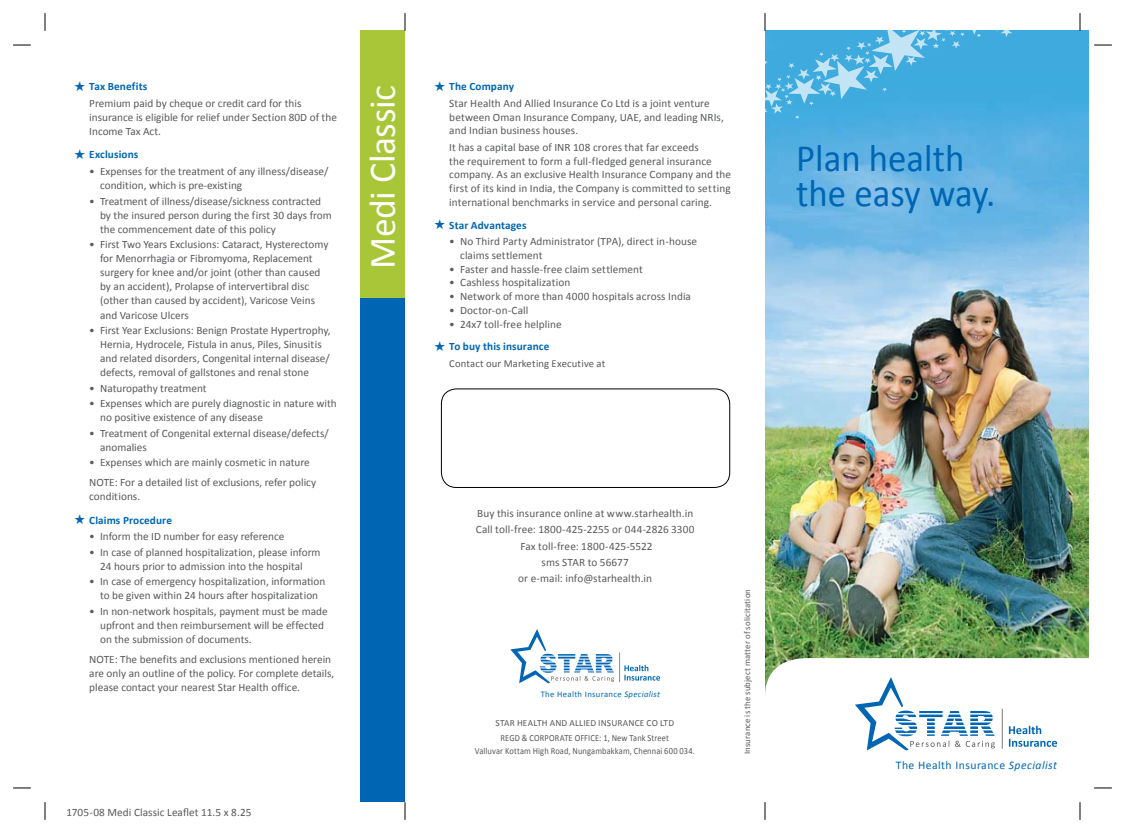
<style>
.page{position:relative;width:1125px;height:833px;background:#fff}
.page>*{position:absolute;margin:0;border:0;box-sizing:border-box;transform-origin:0 0}
.t1{font:38.75px/35px "Calibri";color:#0066b3;scale:.95 1}
.t2{font:37.5px "Calibri";letter-spacing:-.01em;color:#fff}
.t3{font:11.62px "Calibri";letter-spacing:.04em;color:#0066b3}
.t4{font:11.25px/14px "Calibri";color:#58595b}
.t5{font:700 11.25px "Calibri";letter-spacing:.01em;color:#0066b3}
.t6{font:10.62px "Calibri";letter-spacing:.01em;color:#58595b}
.t7{font:9.38px/14.8px "Calibri";letter-spacing:.015em;color:#58595b;text-align:center}
.t8{font:9.38px "Calibri";letter-spacing:.015em;color:#58595b;scale:.9 1}
.t9{font:8.75px "Calibri";letter-spacing:.015em;color:#58595b}
.t10{font:8.62px "Calibri";letter-spacing:.04em;color:#0066b3}
.s1{font-style:italic}
</style>
<div class="page">
<img style="left:765px;top:31px;width:323px;height:627px">
<svg style="left:765px;top:658px;width:324px;height:93px"></svg>
<div style="left:441px;top:388px;width:289px;height:99px;border:1px solid #000;border-radius:15px"></div>
<svg style="left:624px;top:665px;width:36px;height:15px"></svg>
<svg style="left:510px;top:629px;width:104px;height:54px"></svg>
<hr style="left:619px;top:652px;width:1px;height:30px;background:#8a8c8e">
<svg style="left:1009px;top:725px;width:48px;height:21px"></svg>
<svg style="left:855px;top:677px;width:140px;height:73px"></svg>
<hr style="left:1002px;top:708px;width:1px;height:40px;background:#8a8c8e">
<div style="left:360px;top:292px;width:45px;height:510px;background:#0066b3"></div>
<div style="left:360px;top:31px;width:45px;height:267px;background:#a9c638"></div>
<svg style="left:764px;top:13px;width:267px;height:131px;background:#66bbe4"></svg>
<svg style="left:765px;top:802px;width:1px;height:17px"></svg>
<svg style="left:405px;top:13px;width:1px;height:18px"></svg>
<svg style="left:405px;top:802px;width:1px;height:17px"></svg>
<svg style="left:13px;top:45px;width:18px;height:1px"></svg>
<svg style="left:45px;top:13px;width:1px;height:18px"></svg>
<svg style="left:13px;top:787px;width:18px;height:1px"></svg>
<svg style="left:45px;top:802px;width:1px;height:17px"></svg>
<svg style="left:1094px;top:45px;width:18px;height:1px"></svg>
<svg style="left:1080px;top:13px;width:1px;height:18px"></svg>
<svg style="left:1094px;top:787px;width:18px;height:1px"></svg>
<svg style="left:1080px;top:802px;width:1px;height:17px"></svg>
<p class="t5" style="left:89px;top:80px;width:60px">Tax Benefits</p>
<p class="t4" style="left:89px;top:96px;width:249px">Premium paid by cheque or credit card for this insurance is eligible for relief under Section 80D of the<br>Income Tax Act.</p>
<p class="t5" style="left:89px;top:148px;width:51px">Exclusions</p>
<p class="t4" style="left:100px;top:164px;width:230px;text-indent:-11px">• Expenses for the treatment of any illness/disease/ condition, which is pre-existing</p>
<p class="t4" style="left:100px;top:193px;width:233px;text-indent:-11px">• Treatment of illness/disease/sickness contracted by the insured person during the first 30 days from the commencement date of this policy</p>
<p class="t4" style="left:100px;top:237px;width:230px;text-indent:-11px">• First Two Years Exclusions: Cataract, Hysterectomy for Menorrhagia or Fibromyoma, Replacement surgery for knee and/or joint (other than caused by an accident), Prolapse of intervertibral disc (other than caused by accident), Varicose Veins and Varicose Ulcers</p>
<p class="t4" style="left:100px;top:323px;width:232px;text-indent:-11px">• First Year Exclusions: Benign Prostate Hypertrophy, Hernia, Hydrocele, Fistula in anus, Piles, Sinusitis and related disorders, Congenital internal disease/ defects, removal of gallstones and renal stone</p>
<p class="t4" style="left:89px;top:380px;width:119px">• Naturopathy treatment</p>
<p class="t4" style="left:100px;top:396px;width:238px;text-indent:-11px">• Expenses which are purely diagnostic in nature with no positive existence of any disease</p>
<p class="t4" style="left:100px;top:425px;width:230px;text-indent:-11px">• Treatment of Congenital external disease/defects/ anomalies</p>
<p class="t4" style="left:89px;top:451px;width:228px;line-height:20.4px">• Expenses which are mainly cosmetic in nature<br>NOTE: For a detailed list of exclusions, refer policy</p>
<p class="t4" style="left:89px;top:489px;width:52px">conditions.</p>
<p class="t5" style="left:89px;top:513px;width:84px">Claims Procedure</p>
<p class="t4" style="left:89px;top:529px;width:197px">• Inform the ID number for easy reference</p>
<p class="t4" style="left:100px;top:544px;width:222px;text-indent:-11px">• In case of planned hospitalization, please inform<br>24 hours prior to admission into the hospital</p>
<p class="t4" style="left:89px;top:574px;width:237px;text-align:center">• In case of emergency hospitalization, information to be given within 24 hours after hospitalization</p>
<p class="t4" style="left:100px;top:603px;width:229px;text-indent:-11px">• In non-network hospitals, payment must be made upfront and then reimbursement will be effected on the submission of documents.</p>
<p class="t4" style="left:89px;top:652px;width:246px">NOTE: The benefits and exclusions mentioned herein are only an outline of the policy. For complete details, please contact your nearest Star Health office.</p>
<h2 class="t2" style="left:359px;top:269px;width:186px;rotate:-90deg">Medi Classic</h2>
<p class="t4" style="left:67px;top:804px;width:186px">1705-08 Medi Classic Leaflet 11.5 x 8.25</p>
<p class="t5" style="left:449px;top:80px;width:66px">The Company</p>
<p class="t4" style="left:449px;top:96px;width:276px">Star Health And Allied Insurance Co Ltd is a joint venture between Oman Insurance Company, UAE, and leading NRIs, and Indian business houses.</p>
<p class="t4" style="left:449px;top:140px;width:283px">It has a capital base of INR 108 crores that far exceeds<br>the requirement to form a full-fledged general insurance company. As an exclusive Health Insurance Company and the first of its kind in India, the Company is committed to setting international benchmarks in service and personal caring.</p>
<p class="t5" style="left:449px;top:218px;width:79px">Star Advantages</p>
<p class="t4" style="left:460px;top:234px;width:239px;text-indent:-11px">• No Third Party Administrator (TPA), direct in-house claims settlement</p>
<p class="t4" style="left:449px;top:261px;width:195px">• Faster and hassle-free claim settlement</p>
<p class="t4" style="left:449px;top:275px;width:123px">• Cashless hospitalization</p>
<p class="t4" style="left:449px;top:289px;width:243px">• Network of more than 4000 hospitals across India</p>
<p class="t4" style="left:449px;top:302px;width:81px">• Doctor-on-Call</p>
<p class="t4" style="left:449px;top:316px;width:114px">• 24x7 toll-free helpline</p>
<p class="t5" style="left:449px;top:339px;width:102px">To buy this insurance</p>
<p class="t6" style="left:449px;top:356px;width:157px">Contact our Marketing Executive at</p>
<h1 class="t1" style="left:796px;top:139px;width:211px">Plan health the easy way.</h1>
<p class="t4" style="left:476px;top:504px;width:220px;line-height:16.2px;text-align:center">Buy this insurance online at www.starhealth.in Call toll-free: 1800-425-2255 or 044-2826 3300<br>Fax toll-free: 1800-425-5522<br>sms STAR to 56677<br>or e-mail: info@starhealth.in</p>
<p class="t10" style="left:541px;top:688px;width:121px">The Health Insurance <span class="s1">Specialist</span></p>
<p class="t7" style="left:495px;top:715px;width:180px">STAR HEALTH AND ALLIED INSURANCE CO LTD<br>REGD &amp; CORPORATE OFFICE: 1, New Tank Street</p>
<p class="t8" style="left:475px;top:744px;width:246px">Valluvar Kottam High Road, Nungambakkam, Chennai 600 034.</p>
<p class="t9" style="left:742px;top:754px;width:167px;rotate:-90deg">Insurance is the subject matter of solicitation</p>
<p class="t3" style="left:896px;top:757px;width:163px">The Health Insurance <span class="s1">Specialist</span></p>
</div>
